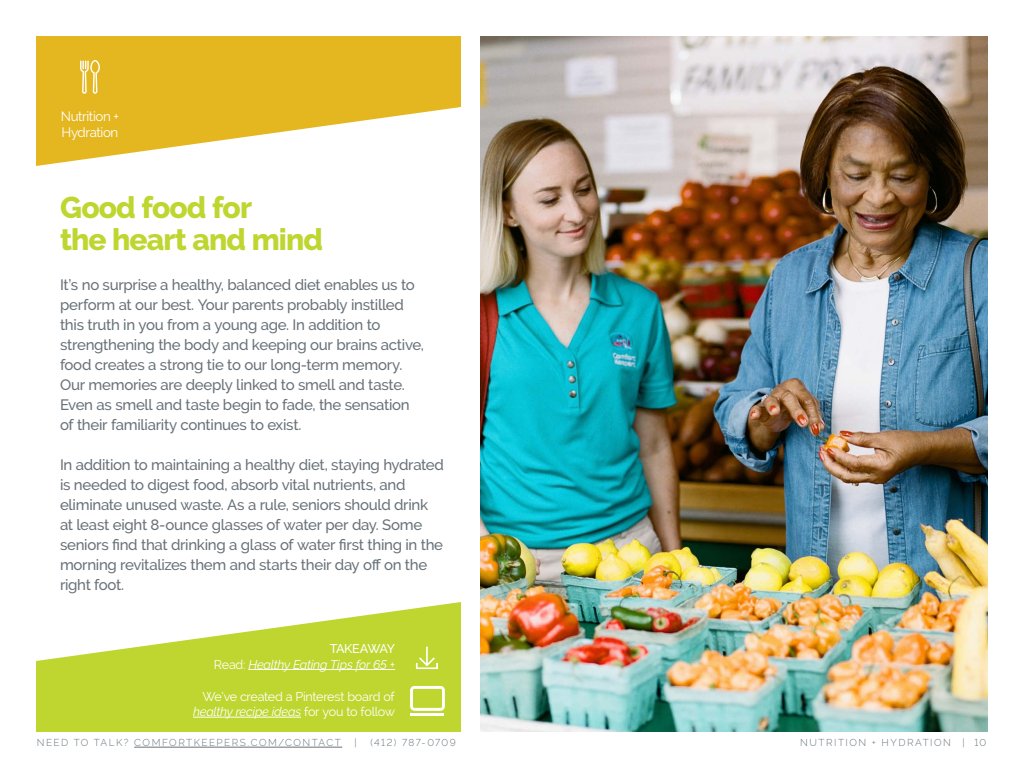
<style>
.page{position:relative;width:1024px;height:768px;background:#fff}
.page>*{position:absolute;margin:0;border:0;box-sizing:border-box;transform-origin:0 0}
.t1{font:800 30px/32px "Raleway";letter-spacing:-.03em;color:#bed62f}
.t2{font:500 15px/20px "Raleway";letter-spacing:-.02em;color:#687279}
.t3{font:13.4px/16px "Raleway";letter-spacing:-.03em;color:#fff}
.t4{font:12.6px/15.1px "Raleway";letter-spacing:-.025em;color:#fff;text-align:right}
.t5{font:italic 12.6px/15.1px "Raleway";letter-spacing:-.02em;color:#fff;text-align:right}
.t6{font:300 10px "Raleway";letter-spacing:.15em;color:#687279}
.t7{font:300 10px "Raleway";letter-spacing:.125em;color:#687279}
.s1{font-weight:500;font-style:normal}
.s2{font-style:normal}
.s3{font-style:italic}
</style>
<div class="page">
<svg style="left:36px;top:36px;width:425px;height:130px;fill:#e4b720"></svg>
<img style="left:480px;top:36px;width:508px;height:696px">
<svg style="left:36px;top:602px;width:425px;height:130px;fill:#bed62f"></svg>
<svg style="left:80px;top:60px;width:20px;height:34px"></svg>
<hr style="left:248px;top:669px;width:147px;height:1px;background:#fff">
<svg style="left:416px;top:647px;width:22px;height:22px"></svg>
<hr style="left:193px;top:717px;width:108px;height:1px;background:#fff">
<hr style="left:410px;top:713px;width:34px;height:3px;background:#fff">
<svg style="left:410px;top:686px;width:35px;height:25px"></svg>
<hr style="left:134px;top:747px;width:208px;height:1px;background:#687279">
<p class="t3" style="left:61px;top:108px;width:60px">Nutrition +<br>Hydration</p>
<h1 class="t1" style="left:60px;top:192px;width:265px">Good food for<br>the heart and mind</h1>
<p class="t2" style="left:60px;top:275px;width:366px">It’s no surprise a healthy, balanced diet enables us to perform at our best. Your parents probably instilled this truth in you from a young age. In addition to strengthening the body and keeping our brains active, food creates a strong tie to our long-term memory.<br>Our memories are deeply linked to smell and taste.<br>Even as smell and taste begin to fade, the sensation of their familiarity continues to exist.</p>
<p class="t2" style="left:60px;top:455px;width:386px">In addition to maintaining a healthy diet, staying hydrated is needed to digest food, absorb vital nutrients, and eliminate unused waste. As a rule, seniors should drink at least eight 8-ounce glasses of water per day. Some seniors find that drinking a glass of water first thing in the morning revitalizes them and starts their day off on the right foot.</p>
<p class="t5" style="left:214px;top:641px;width:183px"><span class="s1">TAKEAWAY<br></span><span class="s2">Read:</span> Healthy Eating Tips for 65 +</p>
<p class="t4" style="left:193px;top:689px;width:203px">We’ve created a Pinterest board of <span class="s3">healthy recipe ideas</span> for you to follow</p>
<p class="t6" style="left:37px;top:737px;width:305px">NEED TO TALK? COMFORTKEEPERS.COM/CONTACT</p>
<p class="t6" style="left:354px;top:737px;width:4px">|</p>
<p class="t7" style="left:370px;top:737px;width:87px">(412) 787-0709</p>
<p class="t6" style="left:963px;top:737px;width:25px">| 10</p>
<p class="t6" style="left:800px;top:737px;width:152px">NUTRITION + HYDRATION</p>
</div>
